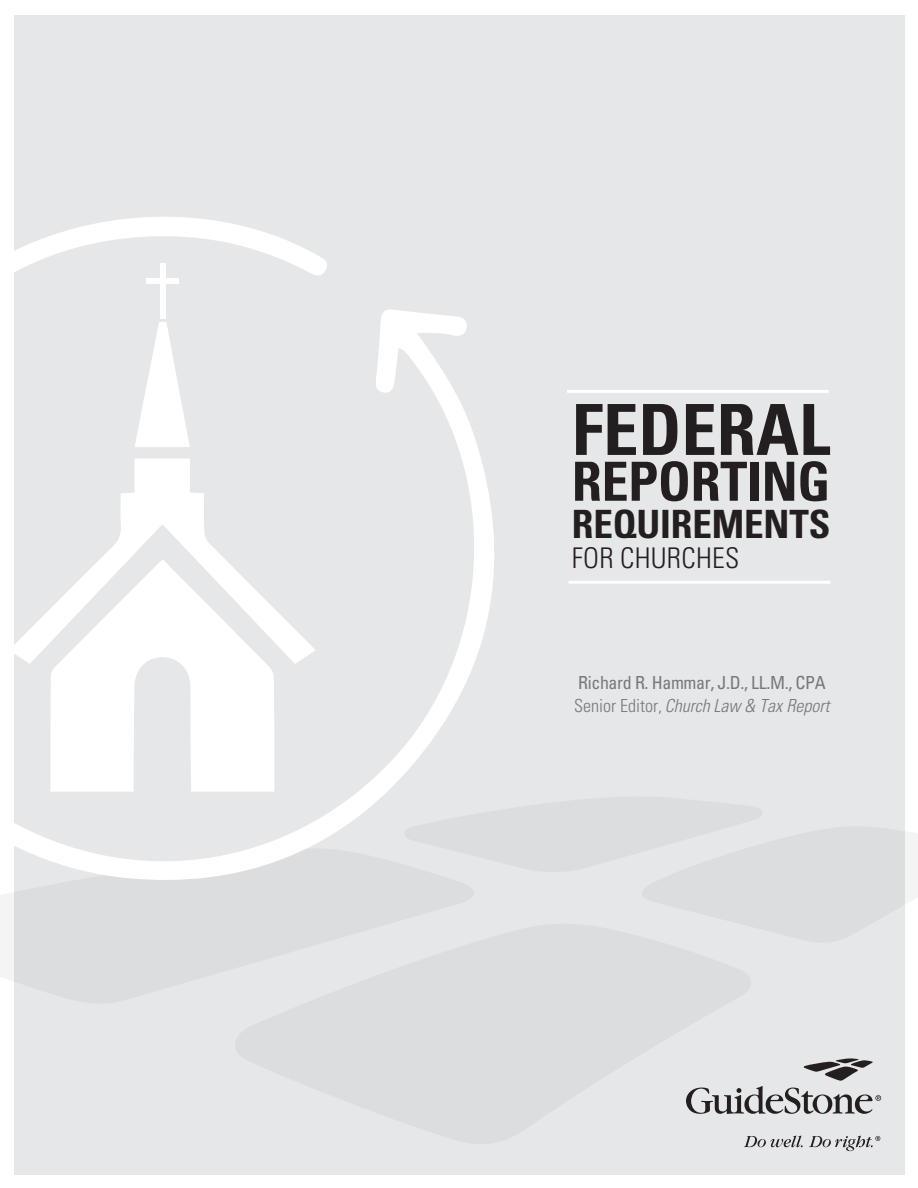
<style>
.page{position:relative;width:918px;height:1188px;background:#fff}
.page>*{position:absolute;margin:0;border:0;box-sizing:border-box;transform-origin:0 0}
.t1{font:700 condensed 70.5px "Univers";color:#231f20}
.t2{font:700 condensed 54px "Univers";letter-spacing:-.005em;color:#231f20}
.t3{font:700 condensed 39px "Univers";letter-spacing:-.005em;color:#231f20}
.t4{font:300 condensed 28.5px "Univers";letter-spacing:.01em;color:#231f20}
.subhead{font:italic 300 condensed 18px "Univers";color:#76787b}
.subhead-2{font:condensed 18px "Univers";letter-spacing:-.02em;color:#76787b}
.s1{font-style:normal}
</style>
<div class="page">
<div style="left:14px;top:15px;width:891px;height:1160px;background:#e6e7e9"></div>
<svg style="left:758px;top:1058px;width:123px;height:56px"></svg>
<svg style="left:744px;top:1136px;width:59px;height:11px"></svg>
<svg style="left:809px;top:1136px;width:71px;height:15px"></svg>
<svg style="left:905px;top:832px;width:13px;height:72px"></svg>
<svg style="left:0;top:893px;width:758px;height:253px;fill:#dcdddf"></svg>
<svg style="left:14px;top:217px;width:480px;height:663px"></svg>
<hr style="left:567px;top:390px;width:262px;height:3px;background:#fff">
<hr style="left:569px;top:581px;width:261px;height:3px;background:#fff">
<svg style="left:50px;top:664px;width:224px;height:128px;fill:#fff"></svg>
<svg style="left:135px;top:322px;width:55px;height:125px"></svg>
<svg style="left:14px;top:459px;width:302px;height:205px"></svg>
<div style="left:160px;top:263px;width:5px;height:56px;background:#fff"></div>
<div style="left:146px;top:279px;width:33px;height:5px;background:#fff"></div>
<p class="t1" style="left:572px;top:387px;width:260px">FEDERAL</p>
<p class="t2" style="left:572px;top:448px;width:260px">REPORTING</p>
<p class="t3" style="left:572px;top:500px;width:260px">REQUIREMENTS</p>
<p class="t4" style="left:572px;top:541px;width:169px">FOR CHURCHES</p>
<p class="subhead-2" style="left:578px;top:672px;width:249px">Richard R. Hammar, J.D., LL.M., CPA</p>
<p class="subhead" style="left:574px;top:694px;width:257px"><span class="s1">Senior Editor,</span> Church Law &amp; Tax Report</p>
</div>
